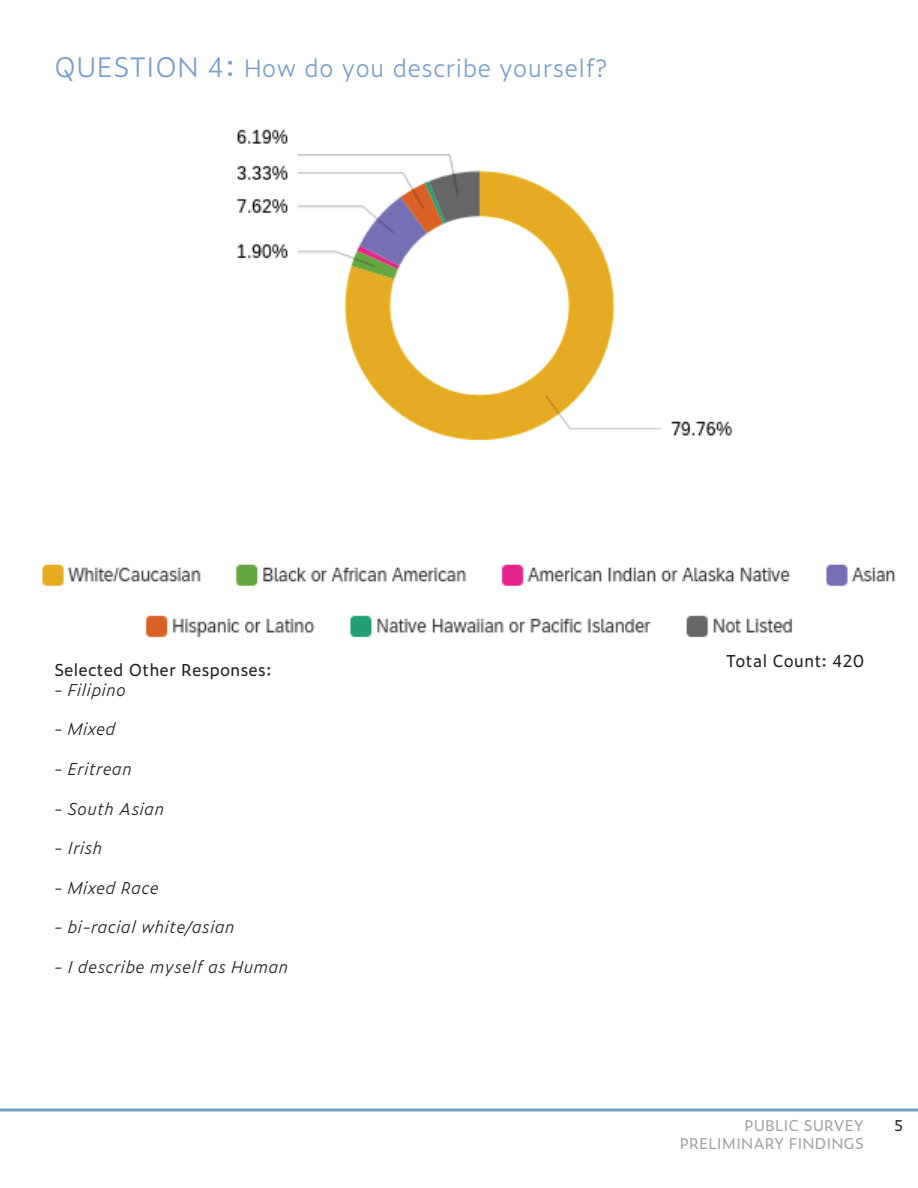
<style>
.page{position:relative;width:918px;height:1188px;background:#fff}
.page>*{position:absolute;margin:0;border:0;box-sizing:border-box;transform-origin:0 0}
.t1{font:300 24px "Zeitung Micro Pro";color:#789ecc}
.t2{font:italic 300 16.5px "Zeitung Micro Pro";color:#231f20}
.t3{font:16.5px "Zeitung Micro Pro";color:#231f20}
.t4{font:15px/18px "Zeitung Micro Pro";color:#a1a3a6;text-align:right}
.t5{font:15px "Zeitung Micro Pro";color:#231f20}
.s1{font-size:27px}
.s2{font-size:30px}
</style>
<div class="page">
<svg style="left:0;top:1108px;width:918px;height:4px;background:#99b6d8"></svg>
<img style="left:42px;top:129px;width:854px;height:509px">
<h1 class="t1" style="left:54px;top:50px;width:555px"><span class="s1">QUESTION 4</span><span class="s2">:</span> How do you describe yourself?</h1>
<p class="t3" style="left:54px;top:657px;width:219px">Selected Other Responses:</p>
<p class="t2" style="left:54px;top:677px;width:74px">- Filipino</p>
<p class="t2" style="left:54px;top:717px;width:63px">- Mixed</p>
<p class="t2" style="left:54px;top:756px;width:80px">- Eritrean</p>
<p class="t2" style="left:54px;top:796px;width:112px">- South Asian</p>
<p class="t2" style="left:54px;top:836px;width:50px">- Irish</p>
<p class="t2" style="left:54px;top:875px;width:107px">- Mixed Race</p>
<p class="t2" style="left:54px;top:915px;width:182px">- bi-racial white/asian</p>
<p class="t2" style="left:54px;top:954px;width:236px">- I describe myself as Human</p>
<p class="t3" style="left:726px;top:649px;width:140px">Total Count: 420</p>
<p class="t4" style="left:680px;top:1116px;width:186px">PUBLIC SURVEY<br>PRELIMINARY FINDINGS</p>
<p class="t5" style="left:894px;top:1114px;width:11px">5</p>
</div>
